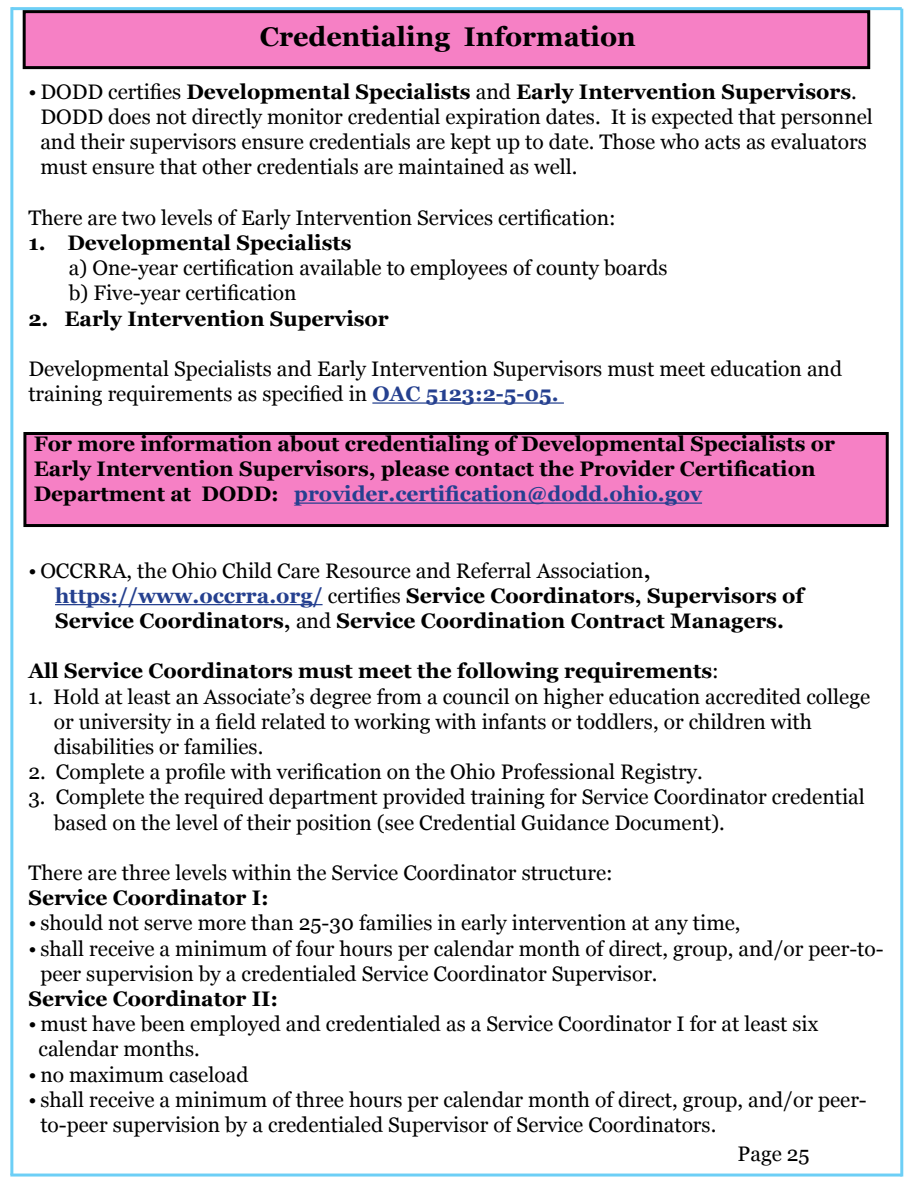
<style>
.page{position:relative;width:918px;height:1188px;background:#fff}
.page>*{position:absolute;margin:0;border:0;box-sizing:border-box;transform-origin:0 0}
.t1{font:700 27px "Georgia";color:#000}
.t2{font:21px/25.2px "Georgia";color:#000}
.t3{font:700 21px/25.2px "Georgia";color:#000}
.s1{font-weight:700}
.s2{font-weight:700;color:#25408f}
.s3{color:#25408f}
.s4{font-weight:400}
</style>
<div class="page">
<hr style="left:12px;top:7px;width:890px;height:3px;background:#6dcff6">
<hr style="left:10px;top:7px;width:3px;height:1168px;background:#6dcff6">
<hr style="left:10px;top:1174px;width:892px;height:3px;background:#6dcff6">
<hr style="left:900px;top:9px;width:3px;height:1168px;background:#6dcff6">
<div style="left:24px;top:12px;width:845px;height:56px;background:#f680c5"></div>
<div style="left:23px;top:10px;width:847px;height:59px;border:3px solid #000"></div>
<hr style="left:372px;top:402px;width:192px;height:2px;background:#25408f">
<hr style="left:55px;top:604px;width:268px;height:1px;background:#25408f">
<svg style="left:23px;top:432px;width:866px;height:95px;background:#e376b7"></svg>
<p class="t1" style="left:260px;top:19px;width:378px">Credentialing Information</p>
<p class="t2" style="left:40px;top:79px;width:834px;text-indent:-12px">• DODD certifies <span class="s1">Developmental Specialists</span> and <span class="s1">Early Intervention Supervisors</span>.<br>DODD does not directly monitor credential expiration dates. It is expected that personnel and their supervisors ensure credentials are kept up to date. Those who acts as evaluators must ensure that other credentials are maintained as well.</p>
<p class="t2" style="left:28px;top:205px;width:589px">There are two levels of Early Intervention Services certification:</p>
<p class="t3" style="left:28px;top:230px;width:325px">1. Developmental Specialists</p>
<p class="t2" style="left:69px;top:256px;width:600px">a) One-year certification available to employees of county boards b) Five-year certification</p>
<p class="t3" style="left:28px;top:306px;width:362px">2. Early Intervention Supervisor</p>
<p class="t2" style="left:28px;top:357px;width:815px">Developmental Specialists and Early Intervention Supervisors must meet education and training requirements as specified in <span class="s2">OAC 5123:2-5-05.</span></p>
<p class="t3" style="left:34px;top:431px;width:803px">For more information about credentialing of Developmental Specialists or<br>Early Intervention Supervisors, please contact the Provider Certification<br>Department at DODD: <span class="s3">provider.certification@dodd.ohio.gov</span></p>
<p class="t3" style="left:55px;top:558px;width:750px;text-indent:-27px"><span class="s4">• OCCRRA, the Ohio Child Care Resource and Referral Association</span>, <span class="s3">https://www.occrra.org/</span> <span class="s4">certifies</span> Service Coordinators, Supervisors of<br>Service Coordinators, <span class="s4">and</span> Service Coordination Contract Managers.</p>
<p class="t3" style="left:28px;top:659px;width:692px">All Service Coordinators must meet the following requirements<span class="s4">:</span></p>
<p class="t2" style="left:54px;top:684px;width:818px;text-indent:-25px">1. Hold at least an Associate’s degree from a council on higher education accredited college or university in a field related to working with infants or toddlers, or children with disabilities or families.</p>
<p class="t2" style="left:28px;top:760px;width:676px">2. Complete a profile with verification on the Ohio Professional Registry.</p>
<p class="t2" style="left:54px;top:785px;width:813px;text-indent:-25px">3. Complete the required department provided training for Service Coordinator credential based on the level of their position (see Credential Guidance Document).</p>
<p class="t2" style="left:28px;top:861px;width:586px">There are three levels within the Service Coordinator structure:</p>
<p class="t3" style="left:28px;top:885px;width:242px">Service Coordinator I:</p>
<p class="t2" style="left:28px;top:911px;width:714px">• should not serve more than 25-30 families in early intervention at any time,</p>
<p class="t2" style="left:40px;top:936px;width:845px;text-indent:-12px">• shall receive a minimum of four hours per calendar month of direct, group, and/or peer-to&shy;peer supervision by a credentialed Service Coordinator Supervisor.</p>
<p class="t3" style="left:28px;top:986px;width:251px">Service Coordinator II:</p>
<p class="t2" style="left:39px;top:1012px;width:781px;text-indent:-10px">• must have been employed and credentialed as a Service Coordinator I for at least six calendar months.</p>
<p class="t2" style="left:28px;top:1062px;width:222px">• no maximum caseload</p>
<p class="t2" style="left:40px;top:1087px;width:828px;text-indent:-12px">• shall receive a minimum of three hours per calendar month of direct, group, and/or peer&shy;to-peer supervision by a credentialed Supervisor of Service Coordinators.</p>
<p class="t2" style="left:738px;top:1141px;width:74px">Page 25</p>
</div>
